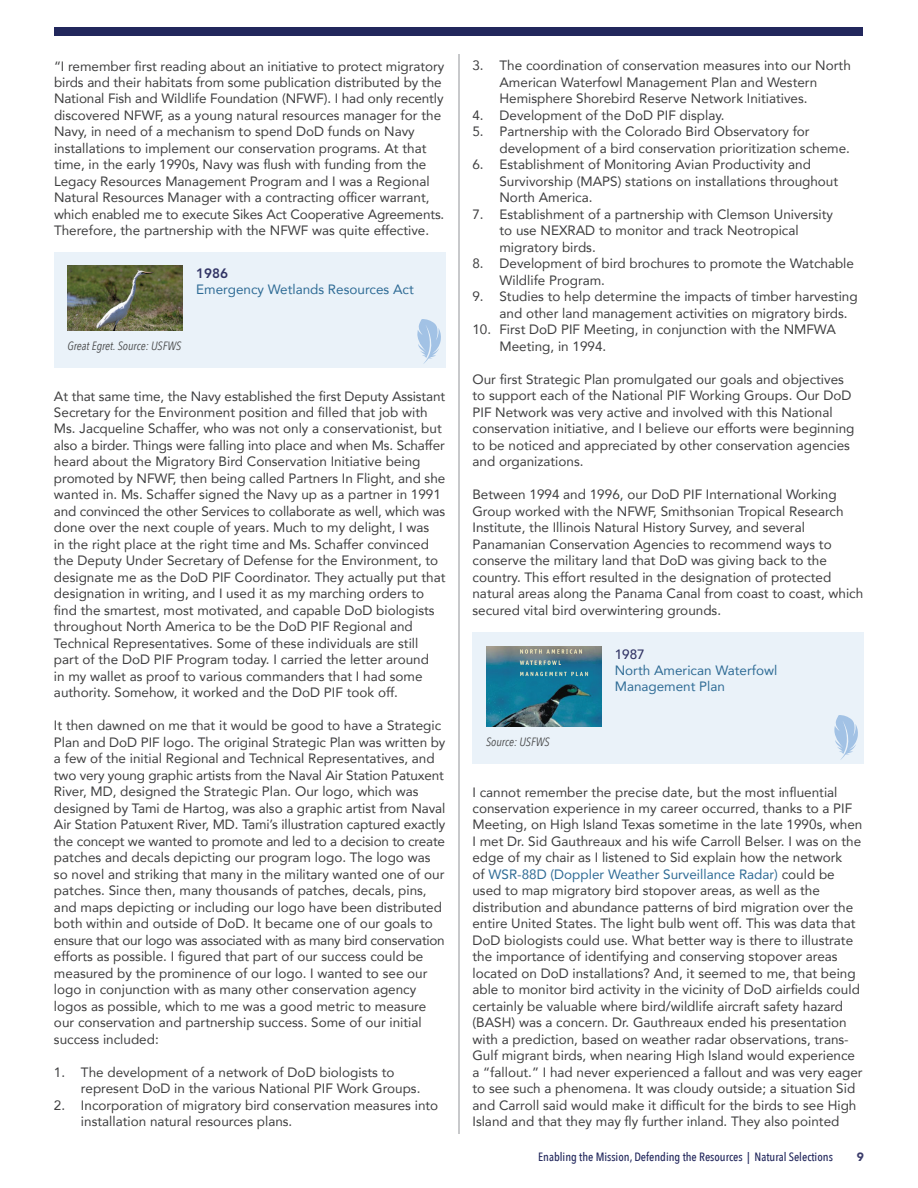
<style>
.page{position:relative;width:918px;height:1188px;background:#fff}
.page>*{position:absolute;margin:0;border:0;box-sizing:border-box;transform-origin:0 0}
.t1{font:13.5px/16.5px "Avenir";color:#3e3e3f}
.t2{font:13.5px/16.2px "Avenir";color:#2e6b95}
.t3{font:800 13.5px "Avenir LT Std";color:#333566}
.t4{font:500 13.5px "Avenir";color:#333566}
.t5{font:500 12px "Avenir Next Condensed";color:#22275c}
.t6{font:italic 12px "Avenir Next Condensed";color:#4b4c4d}
.t7{font:900 12px "Avenir";color:#3b3c6b}
.s1{color:#2e6b95}
</style>
<div class="page">
<div style="left:54px;top:27px;width:808px;height:9px;background:#22275c"></div>
<div style="left:54px;top:252px;width:392px;height:116px;background:#eaf2f9"></div>
<img style="left:68px;top:266px;width:115px;height:64px">
<div style="left:472px;top:632px;width:392px;height:132px;background:#eaf2f9"></div>
<img style="left:486px;top:647px;width:115px;height:79px">
<svg style="left:417px;top:319px;width:24px;height:45px"></svg>
<svg style="left:834px;top:715px;width:24px;height:45px"></svg>
<hr style="left:459px;top:54px;width:1px;height:1080px;background:#939598">
<p class="t1" style="left:54px;top:57px;width:392px">“I remember first reading about an initiative to protect migratory birds and their habitats from some publication distributed by the National Fish and Wildlife Foundation (NFWF). I had only recently discovered NFWF, as a young natural resources manager for the Navy, in need of a mechanism to spend DoD funds on Navy installations to implement our conservation programs. At that time, in the early 1990s, Navy was flush with funding from the Legacy Resources Management Program and I was a Regional Natural Resources Manager with a contracting officer warrant, which enabled me to execute Sikes Act Cooperative Agreements.<br>Therefore, the partnership with the NFWF was quite effective.</p>
<p class="t3" style="left:196px;top:265px;width:33px">1986</p>
<p class="t2" style="left:196px;top:281px;width:219px">Emergency Wetlands Resources Act</p>
<p class="t6" style="left:68px;top:339px;width:115px">Great Egret. Source: USFWS</p>
<p class="t1" style="left:54px;top:387px;width:393px">At that same time, the Navy established the first Deputy Assistant Secretary for the Environment position and filled that job with Ms. Jacqueline Schaffer, who was not only a conservationist, but also a birder. Things were falling into place and when Ms. Schaffer heard about the Migratory Bird Conservation Initiative being promoted by NFWF, then being called Partners In Flight, and she wanted in. Ms. Schaffer signed the Navy up as a partner in 1991 and convinced the other Services to collaborate as well, which was done over the next couple of years. Much to my delight, I was<br>in the right place at the right time and Ms. Schaffer convinced the Deputy Under Secretary of Defense for the Environment, to designate me as the DoD PIF Coordinator. They actually put that designation in writing, and I used it as my marching orders to find the smartest, most motivated, and capable DoD biologists throughout North America to be the DoD PIF Regional and Technical Representatives. Some of these individuals are still part of the DoD PIF Program today. I carried the letter around<br>in my wallet as proof to various commanders that I had some authority. Somehow, it worked and the DoD PIF took off.</p>
<p class="t1" style="left:54px;top:717px;width:393px">It then dawned on me that it would be good to have a Strategic Plan and DoD PIF logo. The original Strategic Plan was written by a few of the initial Regional and Technical Representatives, and two very young graphic artists from the Naval Air Station Patuxent River, MD, designed the Strategic Plan. Our logo, which was designed by Tami de Hartog, was also a graphic artist from Naval Air Station Patuxent River, MD. Tami’s illustration captured exactly the concept we wanted to promote and led to a decision to create patches and decals depicting our program logo. The logo was so novel and striking that many in the military wanted one of our patches. Since then, many thousands of patches, decals, pins, and maps depicting or including our logo have been distributed both within and outside of DoD. It became one of our goals to ensure that our logo was associated with as many bird conservation efforts as possible. I figured that part of our success could be measured by the prominence of our logo. I wanted to see our logo in conjunction with as many other conservation agency logos as possible, which to me was a good metric to measure our conservation and partnership success. Some of our initial success included:</p>
<p class="t1" style="left:81px;top:1064px;width:341px;text-indent:-27px">1. The development of a network of DoD biologists to represent DoD in the various National PIF Work Groups.</p>
<p class="t1" style="left:81px;top:1097px;width:359px;text-indent:-27px">2. Incorporation of migratory bird conservation measures into installation natural resources plans.</p>
<p class="t1" style="left:499px;top:57px;width:353px;text-indent:-27px">3. The coordination of conservation measures into our North<br>American Waterfowl Management Plan and Western<br>Hemisphere Shorebird Reserve Network Initiatives.</p>
<p class="t1" style="left:472px;top:107px;width:254px">4. Development of the DoD PIF display.</p>
<p class="t1" style="left:499px;top:123px;width:352px;text-indent:-27px">5. Partnership with the Colorado Bird Observatory for development of a bird conservation prioritization scheme.</p>
<p class="t1" style="left:499px;top:156px;width:340px;text-indent:-27px">6. Establishment of Monitoring Avian Productivity and<br>Survivorship (MAPS) stations on installations throughout<br>North America.</p>
<p class="t1" style="left:499px;top:206px;width:335px;text-indent:-27px">7. Establishment of a partnership with Clemson University to use NEXRAD to monitor and track Neotropical migratory birds.</p>
<p class="t1" style="left:499px;top:255px;width:356px;text-indent:-27px">8. Development of bird brochures to promote the Watchable<br>Wildlife Program.</p>
<p class="t1" style="left:499px;top:288px;width:360px;text-indent:-27px">9. Studies to help determine the impacts of timber harvesting and other land management activities on migratory birds.</p>
<p class="t1" style="left:499px;top:321px;width:338px;text-indent:-27px">10. First DoD PIF Meeting, in conjunction with the NMFWA<br>Meeting, in 1994.</p>
<p class="t1" style="left:472px;top:370px;width:384px">Our first Strategic Plan promulgated our goals and objectives to support each of the National PIF Working Groups. Our DoD PIF Network was very active and involved with this National conservation initiative, and I believe our efforts were beginning to be noticed and appreciated by other conservation agencies and organizations.</p>
<p class="t1" style="left:472px;top:486px;width:392px">Between 1994 and 1996, our DoD PIF International Working Group worked with the NFWF, Smithsonian Tropical Research Institute, the Illinois Natural History Survey, and several Panamanian Conservation Agencies to recommend ways to conserve the military land that DoD was giving back to the country. This effort resulted in the designation of protected natural areas along the Panama Canal from coast to coast, which secured vital bird overwintering grounds.</p>
<p class="t6" style="left:486px;top:735px;width:65px">Source: USFWS</p>
<p class="t4" style="left:615px;top:642px;width:32px">1987</p>
<p class="t2" style="left:615px;top:662px;width:164px">North American Waterfowl<br>Management Plan</p>
<p class="t1" style="left:472px;top:783px;width:392px">I cannot remember the precise date, but the most influential conservation experience in my career occurred, thanks to a PIF Meeting, on High Island Texas sometime in the late 1990s, when I met Dr. Sid Gauthreaux and his wife Carroll Belser. I was on the edge of my chair as I listened to Sid explain how the network<br>of <span class="s1">WSR-88D (Doppler Weather Surveillance Radar)</span> could be used to map migratory bird stopover areas, as well as the distribution and abundance patterns of bird migration over the entire United States. The light bulb went off. This was data that DoD biologists could use. What better way is there to illustrate the importance of identifying and conserving stopover areas located on DoD installations? And, it seemed to me, that being able to monitor bird activity in the vicinity of DoD airfields could certainly be valuable where bird/wildlife aircraft safety hazard (BASH) was a concern. Dr. Gauthreaux ended his presentation with a prediction, based on weather radar observations, trans-Gulf migrant birds, when nearing High Island would experience a “fallout.” I had never experienced a fallout and was very eager to see such a phenomena. It was cloudy outside; a situation Sid and Carroll said would make it difficult for the birds to see High Island and that they may fly further inland. They also pointed</p>
<p class="t5" style="left:538px;top:1150px;width:296px">Enabling the Mission, Defending the Resources | Natural Selections</p>
<p class="t7" style="left:857px;top:1147px;width:9px">9</p>
</div>
